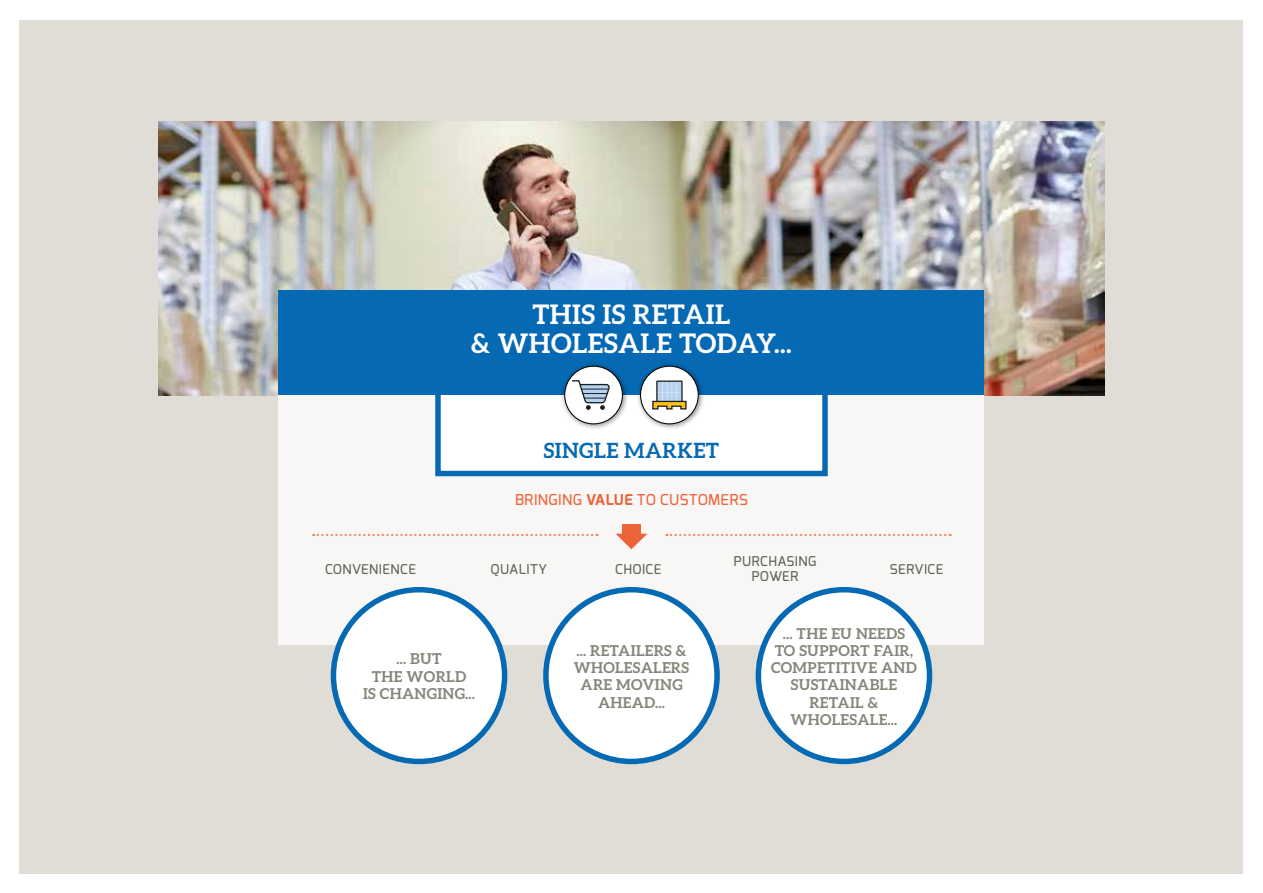
<style>
.page{position:relative;width:1263px;height:893px;background:#fff}
.page>*{position:absolute;margin:0;border:0;box-sizing:border-box;transform-origin:0 0}
.t1{font:700 27px/28.5px "Aleo";letter-spacing:.02em;color:#fff;text-align:center}
.t2{font:700 21px "Aleo";letter-spacing:.02em;color:#0669b3}
.t3{font:700 15px/17.2px "Aleo";letter-spacing:.02em;color:#878579;text-align:center}
.t4{font:500 15px "Exo";letter-spacing:.035em;color:#ec6338}
.t5{font:500 13.5px/15px "Exo";letter-spacing:.035em;color:#636255;text-align:center}
.s1{font-weight:700}
</style>
<div class="page">
<div style="left:20px;top:20px;width:1223px;height:853px;background:#e0ddd7"></div>
<img style="left:158px;top:122px;width:947px;height:273px">
<div style="left:279px;top:389px;width:705px;height:256px;background:#f8f7f6"></div>
<div style="left:438px;top:391px;width:387px;height:82px;background:#fff"></div>
<div style="left:435px;top:388px;width:393px;height:88px;border:5px solid #0669b3"></div>
<div style="left:546px;top:590px;width:171px;height:171px;background:#fff;border-radius:50%"></div>
<div style="left:543px;top:587px;width:177px;height:177px;border:5px solid #0669b3;border-radius:50%"></div>
<div style="left:333px;top:590px;width:172px;height:171px;background:#fff;border-radius:50%"></div>
<div style="left:331px;top:587px;width:176px;height:177px;border:5px solid #0669b3;border-radius:50%"></div>
<div style="left:758px;top:590px;width:171px;height:171px;background:#fff;border-radius:50%"></div>
<div style="left:756px;top:587px;width:176px;height:177px;border:5px solid #0669b3;border-radius:50%"></div>
<div style="left:279px;top:290px;width:705px;height:105px;background:#0669b3"></div>
<div style="left:560px;top:362px;width:69px;height:68px;background:#000;opacity:.45"></div>
<div style="left:565px;top:366px;width:57px;height:58px;background:#fff;border-radius:50%"></div>
<div style="left:564px;top:366px;width:59px;height:58px;border:1px solid #000;border-radius:50%"></div>
<svg style="left:572px;top:380px;width:38px;height:30px"></svg>
<div style="left:636px;top:362px;width:69px;height:68px;background:#000;opacity:.45"></div>
<div style="left:640px;top:366px;width:58px;height:58px;background:#fff;border-radius:50%"></div>
<div style="left:640px;top:366px;width:59px;height:58px;border:1px solid #000;border-radius:50%"></div>
<div style="left:656px;top:380px;width:27px;height:24px;border:1px solid #1d1e1c"></div>
<svg style="left:652px;top:382px;width:35px;height:28px"></svg>
<svg style="left:616px;top:534px;width:31px;height:15px"></svg>
<div style="left:622px;top:524px;width:19px;height:12px;background:#ec6338"></div>
<svg style="left:666px;top:534px;width:285px;height:2px"></svg>
<svg style="left:313px;top:534px;width:285px;height:2px"></svg>
<h1 class="t1" style="left:471px;top:300px;width:322px">THIS IS RETAIL<br>&amp; WHOLESALE TODAY...</h1>
<h2 class="t2" style="left:544px;top:438px;width:177px">SINGLE MARKET</h2>
<p class="t4" style="left:515px;top:490px;width:234px">BRINGING <span class="s1">VALUE</span> TO CUSTOMERS</p>
<p class="t5" style="left:615px;top:561px;width:48px">CHOICE</p>
<p class="t5" style="left:734px;top:554px;width:84px">PURCHASING<br>POWER</p>
<p class="t5" style="left:325px;top:561px;width:92px">CONVENIENCE</p>
<p class="t5" style="left:491px;top:561px;width:58px">QUALITY</p>
<p class="t5" style="left:890px;top:561px;width:55px">SERVICE</p>
<p class="t3" style="left:363px;top:650px;width:113px">... BUT<br>THE WORLD<br>IS CHANGING...</p>
<p class="t3" style="left:574px;top:641px;width:117px">... RETAILERS &amp;<br>WHOLESALERS<br>ARE MOVING<br>AHEAD...</p>
<p class="t3" style="left:771px;top:624px;width:147px">... THE EU NEEDS<br>TO SUPPORT FAIR,<br>COMPETITIVE AND<br>SUSTAINABLE<br>RETAIL &amp;<br>WHOLESALE...</p>
</div>
